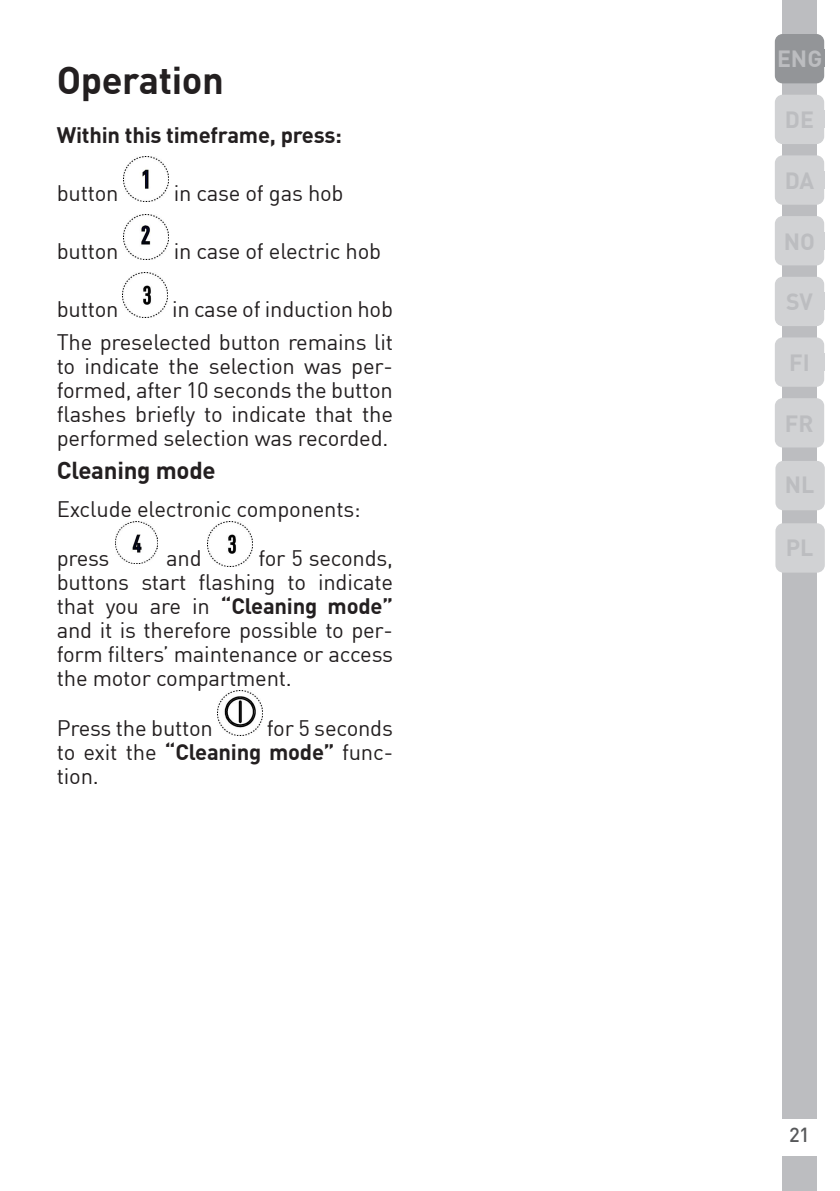
<style>
.page{position:relative;width:840px;height:1191px;background:#fff}
.page>*{position:absolute;margin:0;border:0;box-sizing:border-box;transform-origin:0 0}
.Unite_Baslik_Icerik{font:700 38px "Grundig DIN";letter-spacing:-.01em;color:#231f20}
.Alt_Baslik_Icerik{font:700 24px "Grundig DIN";letter-spacing:-.01em;color:#231f20}
.t1{font:700 23px "Grundig DIN";color:#bcbdc0}
.t2{font:700 23px "Grundig DIN";color:#bcbdc0}
.Duz_Metin{font:22px/24px "Grundig DIN";letter-spacing:-.01em;color:#231f20;text-align:justify}
.Duz_Metin-2{font:700 22px "Grundig DIN";letter-spacing:-.01em;color:#231f20}
.t3{font:20px "Grundig DIN Medium";color:#57585a}
.s1{font-weight:700}
</style>
<div class="page">
<div style="left:782px;top:1157px;width:34px;height:34px;background:#bcbdc0"></div>
<div style="left:782px;top:0;width:34px;height:1119px;background:#bcbdc0"></div>
<div style="left:774px;top:34px;width:49px;height:49px;background:#939598;border-radius:8px"></div>
<div style="left:774px;top:95px;width:49px;height:49px;background:#d1d2d4;border-radius:8px"></div>
<div style="left:774px;top:155px;width:49px;height:50px;background:#d1d2d4;border-radius:8px"></div>
<div style="left:774px;top:216px;width:49px;height:49px;background:#d1d2d4;border-radius:8px"></div>
<div style="left:774px;top:277px;width:49px;height:49px;background:#d1d2d4;border-radius:8px"></div>
<div style="left:774px;top:337px;width:49px;height:50px;background:#d1d2d4;border-radius:8px"></div>
<img style="left:123px;top:156px;width:45px;height:45px">
<img style="left:123px;top:214px;width:45px;height:45px">
<img style="left:123px;top:272px;width:45px;height:45px">
<img style="left:115px;top:521px;width:42px;height:42px">
<img style="left:207px;top:521px;width:45px;height:45px">
<img style="left:217px;top:691px;width:45px;height:45px">
<div style="left:775px;top:461px;width:49px;height:49px;background:#d1d2d4;border-radius:8px"></div>
<div style="left:774px;top:398px;width:49px;height:49px;background:#d1d2d4;border-radius:8px"></div>
<div style="left:775px;top:523px;width:49px;height:49px;background:#d1d2d4;border-radius:8px"></div>
<p class="Unite_Baslik_Icerik" style="left:57px;top:55px;width:168px">Operation</p>
<p class="Duz_Metin-2" style="left:57px;top:120px;width:287px">Within this timeframe, press:</p>
<p class="Duz_Metin" style="left:57px;top:181px;width:63px">button</p>
<p class="Duz_Metin" style="left:173px;top:181px;width:171px">in case of gas hob</p>
<p class="Duz_Metin" style="left:57px;top:239px;width:63px">button</p>
<p class="Duz_Metin" style="left:173px;top:239px;width:209px">in case of electric hob</p>
<p class="Duz_Metin" style="left:57px;top:297px;width:63px">button</p>
<p class="Duz_Metin" style="left:172px;top:297px;width:222px">in case of induction hob</p>
<p class="Duz_Metin" style="left:57px;top:329px;width:337px">The preselected button remains lit to indicate the selection was per&shy;formed, after 10 seconds the button flashes briefly to indicate that the performed selection was recorded.</p>
<p class="Alt_Baslik_Icerik" style="left:57px;top:454px;width:160px">Cleaning mode</p>
<p class="Duz_Metin" style="left:57px;top:496px;width:305px">Exclude electronic components:</p>
<p class="Duz_Metin" style="left:57px;top:546px;width:54px">press</p>
<p class="Duz_Metin" style="left:166px;top:546px;width:37px">and</p>
<p class="Duz_Metin" style="left:57px;top:546px;width:337px;text-indent:202px">for 5 seconds, buttons start flashing to indicate that you are in <span class="s1">“Cleaning mode” </span>and it is therefore possible to per&shy;form filters’ maintenance or access the motor compartment.</p>
<p class="Duz_Metin" style="left:57px;top:715px;width:158px">Press the button</p>
<p class="Duz_Metin" style="left:57px;top:715px;width:337px;text-indent:210px">for 5 seconds to exit the <span class="s1">“Cleaning mode”</span> func&shy;tion.</p>
<p class="t1" style="left:776px;top:43px;width:46px">ENG</p>
<p class="t1" style="left:784px;top:105px;width:31px">DE</p>
<p class="t1" style="left:784px;top:165px;width:31px">DA</p>
<p class="t1" style="left:783px;top:226px;width:33px">NO</p>
<p class="t1" style="left:785px;top:287px;width:28px">SV</p>
<p class="t1" style="left:788px;top:347px;width:22px">FI</p>
<p class="t1" style="left:784px;top:408px;width:30px">FR</p>
<p class="t1" style="left:784px;top:469px;width:31px">NL</p>
<p class="t2" style="left:785px;top:533px;width:29px">PL</p>
<p class="t3" style="left:788px;top:1121px;width:22px">21</p>
</div>
